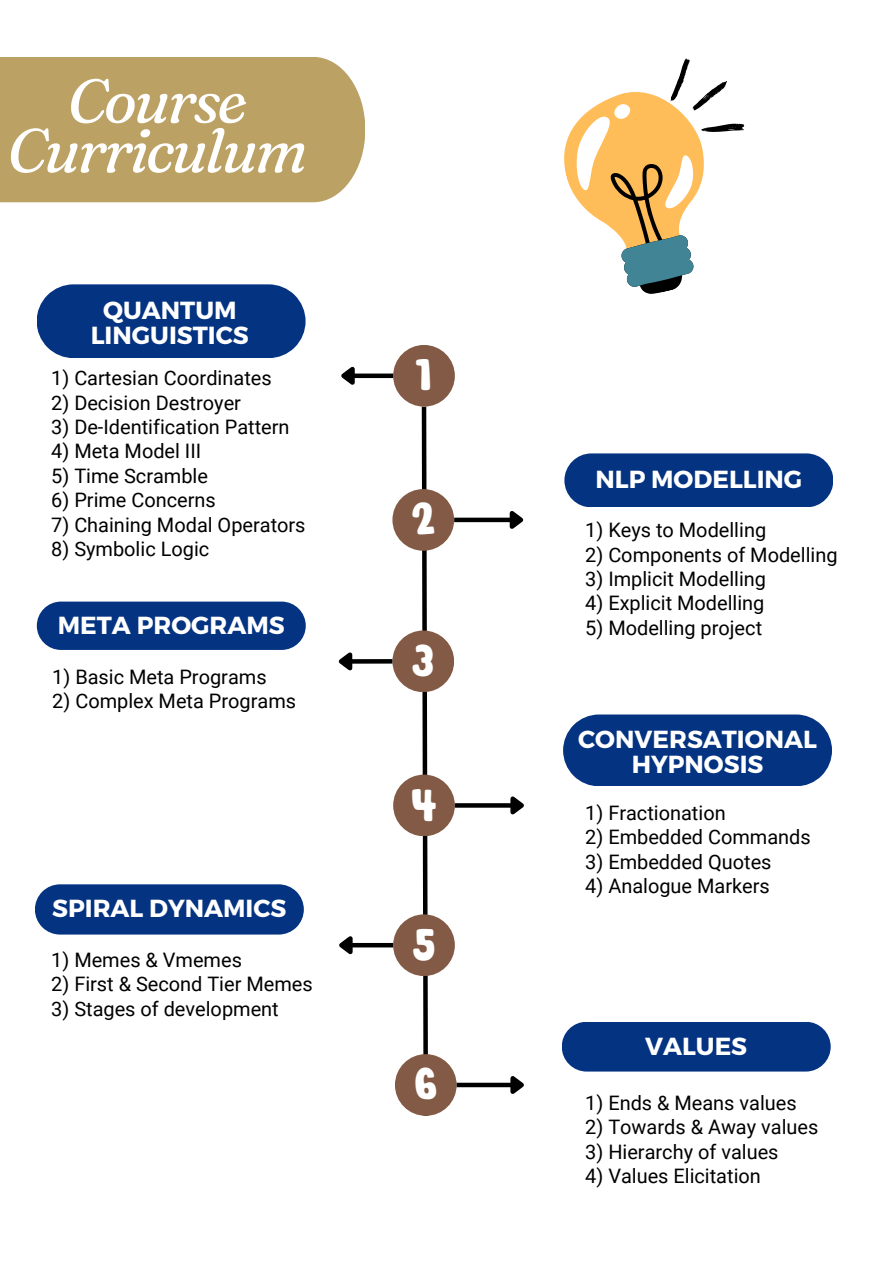
<style>
.page{position:relative;width:894px;height:1264px;background:#fff}
.page>*{position:absolute;margin:0;border:0;box-sizing:border-box;transform-origin:0 0}
.t1{font:italic 61.65px/49.5px "Fraunces 9 pt";letter-spacing:-.045em;color:#fff;text-align:center}
.t2{font:700 44.55px "DONGTAO";color:#fff}
.t3{font:700 24.75px/24.8px "Montserrat";color:#fff;text-align:center}
.t4{font:700 24.6px/24.8px "Montserrat";color:#fff;text-align:center}
.t5{font:19.95px "Roboto";color:#000}
</style>
<div class="page">
<svg style="left:565px;top:1025px;width:266px;height:47px"></svg>
<svg style="left:37px;top:284px;width:268px;height:74px;background:#133f89"></svg>
<div style="left:37px;top:601px;width:269px;height:49px;background:#043382;border-radius:24px"></div>
<div style="left:35px;top:884px;width:269px;height:50px;background:#043382"></div>
<div style="left:561px;top:1021px;width:269px;height:50px;background:#043382;border-radius:25px"></div>
<svg style="left:563px;top:714px;width:268px;height:72px;background:#133f89"></svg>
<div style="left:564px;top:453px;width:269px;height:54px;background:#043382;border-radius:27px"></div>
<svg style="left:419px;top:405px;width:11px;height:711px"></svg>
<div style="left:393px;top:345px;width:61px;height:61px;background:#835a45;border-radius:50%"></div>
<div style="left:392px;top:489px;width:62px;height:61px;background:#835a45;border-radius:50%"></div>
<div style="left:353px;top:373px;width:40px;height:5px;background:#000"></div>
<svg style="left:341px;top:366px;width:18px;height:19px"></svg>
<div style="left:454px;top:517px;width:56px;height:5px;background:#000"></div>
<svg style="left:505px;top:511px;width:19px;height:18px"></svg>
<div style="left:392px;top:630px;width:62px;height:62px;background:#835a45;border-radius:50%"></div>
<svg style="left:356px;top:659px;width:36px;height:4px"></svg>
<svg style="left:338px;top:652px;width:18px;height:19px"></svg>
<div style="left:393px;top:774px;width:61px;height:62px;background:#835a45;border-radius:50%"></div>
<div style="left:393px;top:914px;width:61px;height:62px;background:#835a45;border-radius:50%"></div>
<div style="left:395px;top:1054px;width:61px;height:61px;background:#835a45;border-radius:50%"></div>
<svg style="left:454px;top:803px;width:52px;height:4px"></svg>
<svg style="left:506px;top:796px;width:18px;height:19px"></svg>
<div style="left:456px;top:1082px;width:55px;height:5px;background:#000"></div>
<svg style="left:506px;top:1076px;width:18px;height:18px"></svg>
<hr style="left:351px;top:943px;width:42px;height:4px;background:#000">
<svg style="left:339px;top:936px;width:17px;height:19px"></svg>
<svg style="left:564px;top:58px;width:180px;height:236px"></svg>
<div style="left:0;top:57px;width:365px;height:145px;background:#bca164"></div>
<p class="t1" style="left:7px;top:76px;width:302px">Course<br>Curriculum</p>
<p class="t3" style="left:91px;top:297px;width:159px">QUANTUM<br>LINGUISTICS</p>
<p class="t5" style="left:51px;top:366px;width:222px">1) Cartesian Coordinates</p>
<p class="t5" style="left:51px;top:391px;width:191px">2) Decision Destroyer</p>
<p class="t5" style="left:51px;top:415px;width:240px">3) De-Identification Pattern</p>
<p class="t5" style="left:51px;top:440px;width:151px">4) Meta Model III</p>
<p class="t5" style="left:51px;top:464px;width:158px">5) Time Scramble</p>
<p class="t5" style="left:51px;top:488px;width:166px">6) Prime Concerns</p>
<p class="t5" style="left:51px;top:513px;width:256px">7) Chaining Modal Operators</p>
<p class="t5" style="left:51px;top:537px;width:159px">8) Symbolic Logic</p>
<h2 class="t4" style="left:58px;top:612px;width:228px">META PROGRAMS</h2>
<p class="t5" style="left:52px;top:665px;width:216px">1) Basic Meta Programs</p>
<p class="t5" style="left:52px;top:689px;width:245px">2) Complex Meta Programs</p>
<p class="t4" style="left:52px;top:894px;width:235px">SPIRAL DYNAMICS</p>
<p class="t5" style="left:51px;top:948px;width:192px">1) Memes &amp; Vmemes</p>
<p class="t5" style="left:51px;top:972px;width:263px">2) First &amp; Second Tier Memes</p>
<p class="t5" style="left:51px;top:997px;width:229px">3) Stages of development</p>
<p class="t2" style="left:415px;top:357px;width:19px">1</p>
<p class="t2" style="left:411px;top:501px;width:26px">2</p>
<h1 class="t2" style="left:411px;top:642px;width:25px">3</h1>
<h2 class="t2" style="left:411px;top:786px;width:27px">4</h2>
<p class="t2" style="left:411px;top:926px;width:26px">5</p>
<p class="t2" style="left:413px;top:1065px;width:26px">6</p>
<p class="t4" style="left:595px;top:466px;width:208px">NLP MODELLING</p>
<p class="t5" style="left:585px;top:518px;width:182px">1) Keys to Modelling</p>
<p class="t5" style="left:585px;top:543px;width:254px">2) Components of Modelling</p>
<h2 class="t5" style="left:585px;top:567px;width:182px">3) Implicit Modelling</h2>
<p class="t5" style="left:585px;top:592px;width:181px">4) Explicit Modelling</p>
<p class="t5" style="left:585px;top:616px;width:178px">5) Modelling project</p>
<p class="t4" style="left:578px;top:725px;width:240px">CONVERSATIONAL<br>HYPNOSIS</p>
<h2 class="t5" style="left:585px;top:801px;width:142px">1) Fractionation</h2>
<p class="t5" style="left:585px;top:826px;width:227px">2) Embedded Commands</p>
<p class="t5" style="left:585px;top:850px;width:188px">3) Embedded Quotes</p>
<p class="t5" style="left:585px;top:874px;width:186px">4) Analogue Markers</p>
<p class="t4" style="left:645px;top:1032px;width:103px">VALUES</p>
<h2 class="t5" style="left:585px;top:1091px;width:213px">1) Ends &amp; Means values</h2>
<p class="t5" style="left:585px;top:1115px;width:234px">2) Towards &amp; Away values</p>
<p class="t5" style="left:585px;top:1140px;width:195px">3) Hierarchy of values</p>
<p class="t5" style="left:585px;top:1164px;width:177px">4) Values Elicitation</p>
</div>
